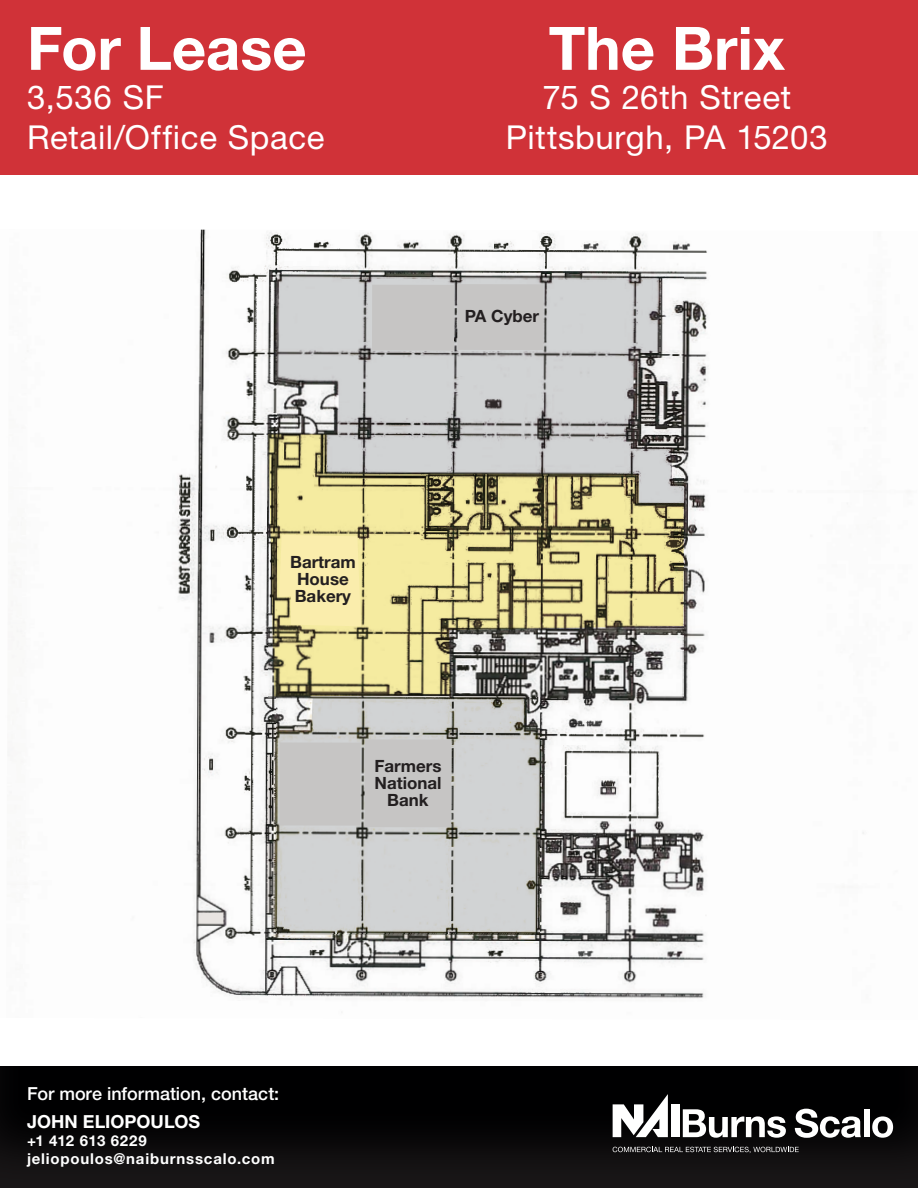
<style>
.page{position:relative;width:918px;height:1188px;background:#fff}
.page>*{position:absolute;margin:0;border:0;box-sizing:border-box;transform-origin:0 0}
.t1{font:700 60px "Helvetica Neue LT Std";color:#fff}
.t2{font:33px "Helvetica Neue LT Std";letter-spacing:.02em;color:#fff}
.t3{font:500 18px "Helvetica Neue LT Std";color:#fff}
.t4{font:700 18px "Helvetica Neue LT Std";color:#fff}
.t5{font:700 16.95px/17px "Helvetica Neue LT Std";letter-spacing:-.005em;color:#231f20}
.t6{font:700 15px/18px "Helvetica Neue LT Std";letter-spacing:.055em;color:#fff}
</style>
<div class="page">
<div style="left:0;top:1059px;width:918px;height:129px;background:#231f20;opacity:.75"></div>
<div style="left:0;top:0;width:918px;height:176px;background:#d03238"></div>
<div style="left:671px;top:1104px;width:8px;height:33px;background:#fff"></div>
<svg style="left:613px;top:1094px;width:55px;height:43px"></svg>
<svg style="left:683px;top:1109px;width:103px;height:29px"></svg>
<svg style="left:795px;top:1109px;width:66px;height:29px"></svg>
<div style="left:864px;top:1109px;width:5px;height:28px;background:#fff"></div>
<svg style="left:872px;top:1116px;width:21px;height:22px"></svg>
<svg style="left:613px;top:1147px;width:186px;height:6px"></svg>
<img style="left:17px;top:229px;width:847px;height:770px">
<svg style="left:268px;top:434px;width:416px;height:263px;background:#bbb384"></svg>
<svg style="left:276px;top:698px;width:264px;height:235px;background:#c4c6c5"></svg>
<svg style="left:279px;top:535px;width:82px;height:91px;background:#f6e9a8"></svg>
<svg style="left:277px;top:275px;width:407px;height:228px;background:#bbbbb2"></svg>
<div style="left:457px;top:284px;width:87px;height:66px;background:#c6c5c4"></div>
<div style="left:372px;top:285px;width:82px;height:66px;background:#c6c5c4"></div>
<div style="left:365px;top:739px;width:86px;height:88px;background:#c6c5c4"></div>
<div style="left:279px;top:742px;width:82px;height:84px;background:#c6c5c4"></div>
<p class="t1" style="left:27px;top:11px;width:281px">For Lease</p>
<p class="t2" style="left:27px;top:78px;width:138px">3,536 SF</p>
<p class="t2" style="left:27px;top:118px;width:299px">Retail/Office Space</p>
<p class="t1" style="left:549px;top:11px;width:238px">The Brix</p>
<p class="t2" style="left:543px;top:78px;width:250px">75 S 26th Street</p>
<p class="t2" style="left:506px;top:118px;width:323px">Pittsburgh, PA 15203</p>
<p class="t5" style="left:465px;top:307px;width:76px">PA Cyber</p>
<p class="t5" style="left:290px;top:553px;width:67px">Bartram<br>House<br>Bakery</p>
<p class="t5" style="left:375px;top:757px;width:69px;text-align:center">Farmers<br>National<br>Bank</p>
<p class="t3" style="left:27px;top:1083px;width:254px">For more information, contact:</p>
<p class="t4" style="left:27px;top:1111px;width:175px">JOHN ELIOPOULOS</p>
<p class="t6" style="left:27px;top:1132px;width:249px">+1 412 613 6229 jeliopoulos@naiburnsscalo.com</p>
</div>
